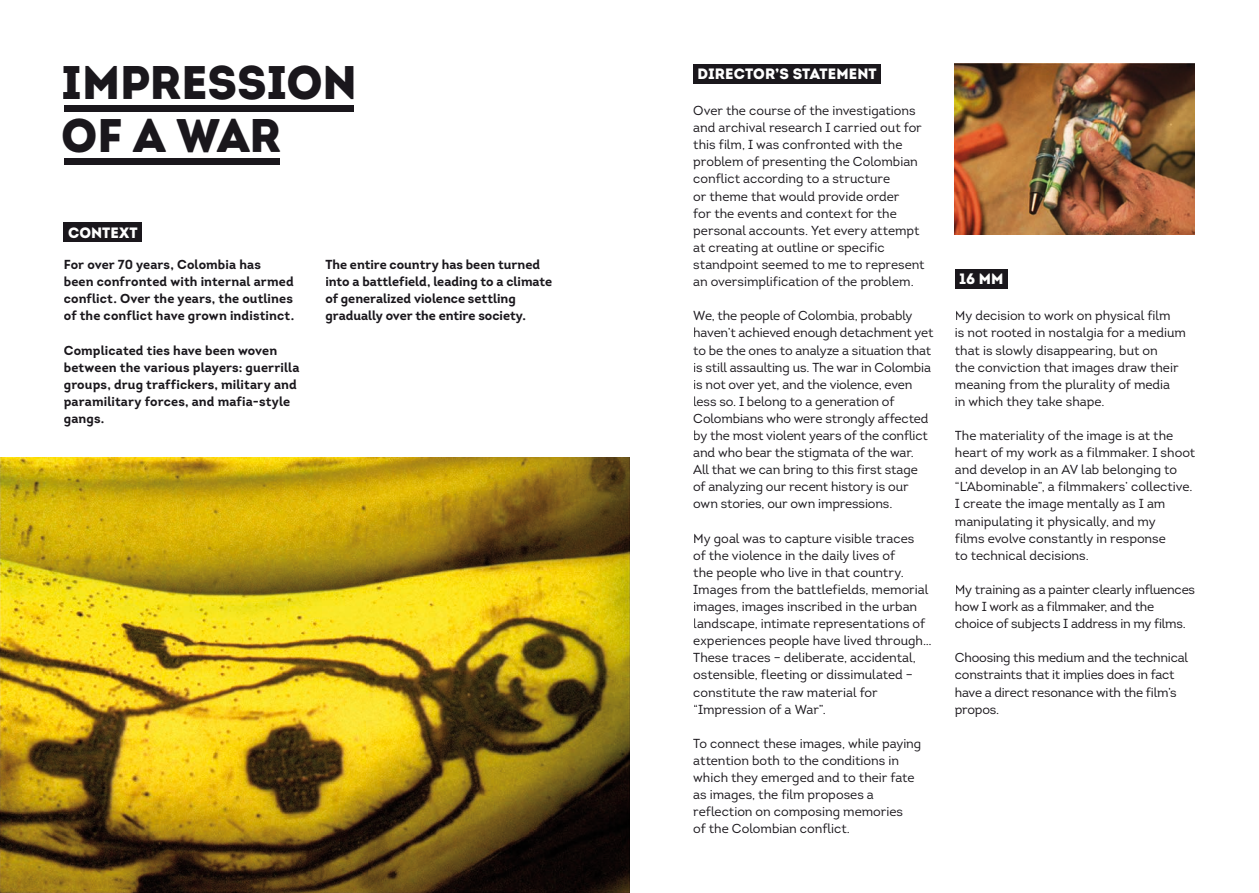
<style>
.page{position:relative;width:1259px;height:893px;background:#fff}
.page>*{position:absolute;margin:0;border:0;box-sizing:border-box;transform-origin:0 0}
.t1{font:900 47.1px/52.9px "Intro";letter-spacing:-.005em;color:#1a171c}
.t2{font:900 15px "Intro";letter-spacing:.005em;color:#fff}
.t3{font:13.05px/17.1px "Intro";letter-spacing:-.005em;color:#1a171c}
.t4{font:700 13.05px/17.1px "Intro";letter-spacing:.005em;color:#1a171c}
</style>
<div class="page">
<div style="left:693px;top:64px;width:188px;height:20px;background:#1a171c"></div>
<div style="left:955px;top:269px;width:52px;height:20px;background:#1a171c"></div>
<img style="left:955px;top:64px;width:239px;height:171px">
<img style="left:0;top:457px;width:629px;height:436px">
<div style="left:64px;top:223px;width:78px;height:19px;background:#1a171c"></div>
<div style="left:64px;top:158px;width:216px;height:7px;background:#1a171c"></div>
<div style="left:64px;top:105px;width:290px;height:7px;background:#1a171c"></div>
<h1 class="t1" style="left:61px;top:55px;width:297px">IMPRESSION<br>OF A WAR</h1>
<p class="t2" style="left:68px;top:222px;width:71px">CONTEXT</p>
<p class="t4" style="left:64px;top:256px;width:232px">For over 70 years, Colombia has<br>been confronted with internal armed conflict. Over the years, the outlines of the conflict have grown indistinct.</p>
<p class="t4" style="left:64px;top:341px;width:237px">Complicated ties have been woven between the various players: guerrilla groups, drug traffickers, military and paramilitary forces, and mafia-style gangs.</p>
<p class="t4" style="left:325px;top:256px;width:228px">The entire country has been turned into a battlefield, leading to a climate of generalized violence settling gradually over the entire society.</p>
<p class="t2" style="left:697px;top:64px;width:181px">DIRECTOR’S STATEMENT</p>
<p class="t3" style="left:693px;top:102px;width:233px">Over the course of the investigations and archival research I carried out for this film, I was confronted with the problem of presenting the Colombian conflict according to a structure<br>or theme that would provide order<br>for the events and context for the personal accounts. Yet every attempt at creating at outline or specific standpoint seemed to me to represent an oversimplification of the problem.</p>
<p class="t3" style="left:693px;top:307px;width:242px">We, the people of Colombia, probably haven’t achieved enough detachment yet to be the ones to analyze a situation that is still assaulting us. The war in Colombia is not over yet, and the violence, even less so. I belong to a generation of Colombians who were strongly affected by the most violent years of the conflict and who bear the stigmata of the war.<br>All that we can bring to this first stage<br>of analyzing our recent history is our own stories, our own impressions.</p>
<p class="t3" style="left:693px;top:530px;width:240px">My goal was to capture visible traces<br>of the violence in the daily lives of<br>the people who live in that country.<br>Images from the battlefields, memorial images, images inscribed in the urban landscape, intimate representations of experiences people have lived through… These traces – deliberate, accidental, ostensible, fleeting or dissimulated – constitute the raw material for “Impression of a War”.</p>
<p class="t3" style="left:693px;top:735px;width:229px">To connect these images, while paying attention both to the conditions in which they emerged and to their fate as images, the film proposes a reflection on composing memories<br>of the Colombian conflict.</p>
<p class="t2" style="left:959px;top:269px;width:46px">16 MM</p>
<p class="t3" style="left:955px;top:307px;width:233px">My decision to work on physical film<br>is not rooted in nostalgia for a medium that is slowly disappearing, but on<br>the conviction that images draw their meaning from the plurality of media<br>in which they take shape.</p>
<p class="t3" style="left:955px;top:427px;width:242px">The materiality of the image is at the heart of my work as a filmmaker. I shoot and develop in an AV lab belonging to “L’Abominable”, a filmmakers’ collective.<br>I create the image mentally as I am manipulating it physically, and my<br>films evolve constantly in response<br>to technical decisions.</p>
<p class="t3" style="left:955px;top:581px;width:242px">My training as a painter clearly influences how I work as a filmmaker, and the choice of subjects I address in my films.</p>
<p class="t3" style="left:955px;top:649px;width:235px">Choosing this medium and the technical constraints that it implies does in fact have a direct resonance with the film’s propos.</p>
</div>
